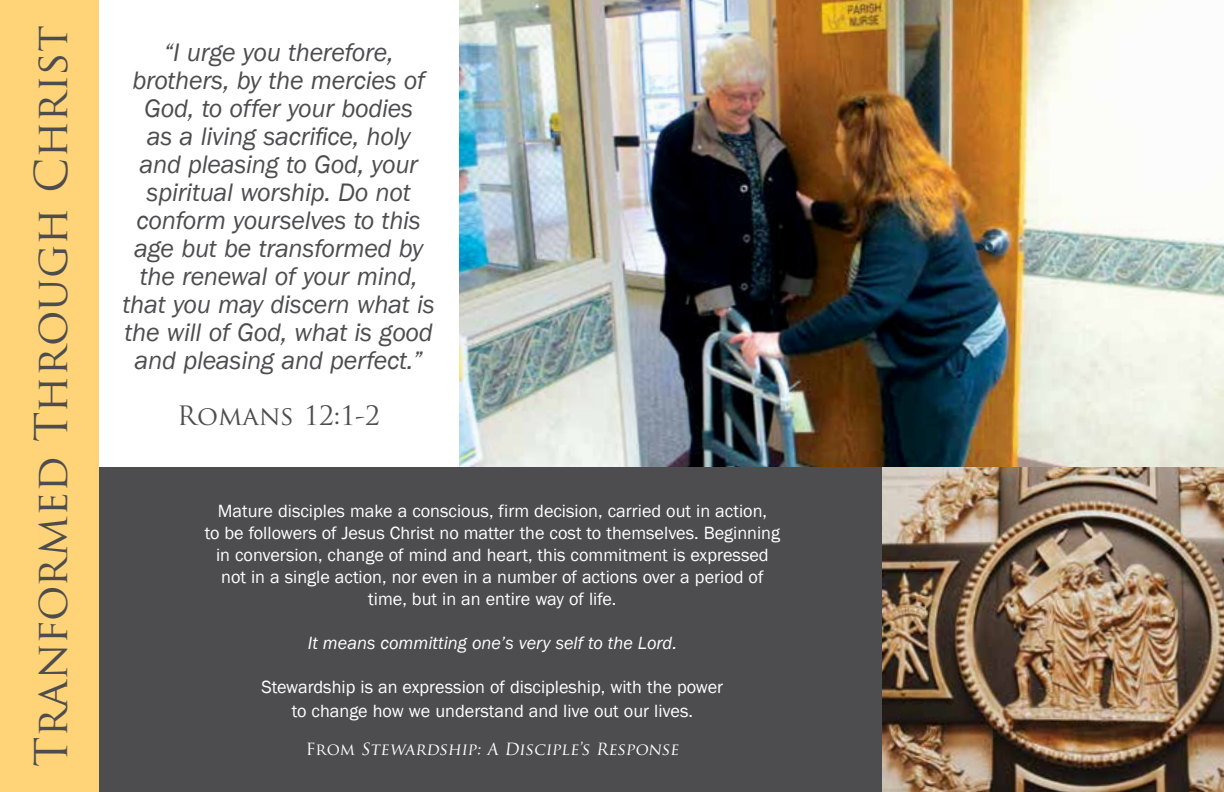
<style>
.page{position:relative;width:1224px;height:792px;background:#fff}
.page>*{position:absolute;margin:0;border:0;box-sizing:border-box;transform-origin:0 0}
.t1{font:44px "Trajan Pro";color:#4d4d4f}
.t2{font:italic 26px/28px "Franklin Gothic";letter-spacing:-.01em;color:#4d4d4f;text-align:center}
.t3{font:26px "Trajan Pro";color:#4d4d4f}
.t4{font:18.2px/22px "Franklin Gothic";color:#fff;text-align:center}
.t5{font:italic 18.2px "Franklin Gothic";color:#fff}
.t6{font:16.4px "Trajan Pro";color:#fff}
</style>
<div class="page">
<img style="left:459px;top:0;width:765px;height:467px">
<div style="left:99px;top:467px;width:801px;height:325px;background:#4d4d4f"></div>
<img style="left:882px;top:467px;width:342px;height:325px">
<div style="left:0;top:0;width:99px;height:792px;background:#ffd478"></div>
<p class="t1" style="left:23px;top:767px;width:744px;rotate:-90deg">Tranformed Through Christ</p>
<p class="t2" style="left:123px;top:39px;width:314px">“I urge you therefore, brothers, by the mercies of<br>God, to offer your bodies<br>as a living sacrifice, holy<br>and pleasing to God, your spiritual worship. Do not conform yourselves to this age but be transformed by the renewal of your mind, that you may discern what is the will of God, what is good and pleasing and perfect.”</p>
<p class="t3" style="left:177px;top:399px;width:204px">Romans 12:1-2</p>
<p class="t4" style="left:218px;top:501px;width:551px">Mature disciples make a conscious, firm decision, carried out in action,</p>
<p class="t4" style="left:205px;top:523px;width:577px">to be followers of Jesus Christ no matter the cost to themselves. Beginning in conversion, change of mind and heart, this commitment is expressed</p>
<p class="t4" style="left:221px;top:566px;width:544px">not in a single action, nor even in a number of actions over a period of time, but in an entire way of life.</p>
<p class="t5" style="left:308px;top:631px;width:371px">It means committing one’s very self to the Lord.</p>
<p class="t4" style="left:261px;top:676px;width:463px">Stewardship is an expression of discipleship, with the power</p>
<p class="t4" style="left:292px;top:700px;width:403px">to change how we understand and live out our lives.</p>
<p class="t6" style="left:306px;top:738px;width:377px">From Stewardship: A Disciple’s Response</p>
</div>
